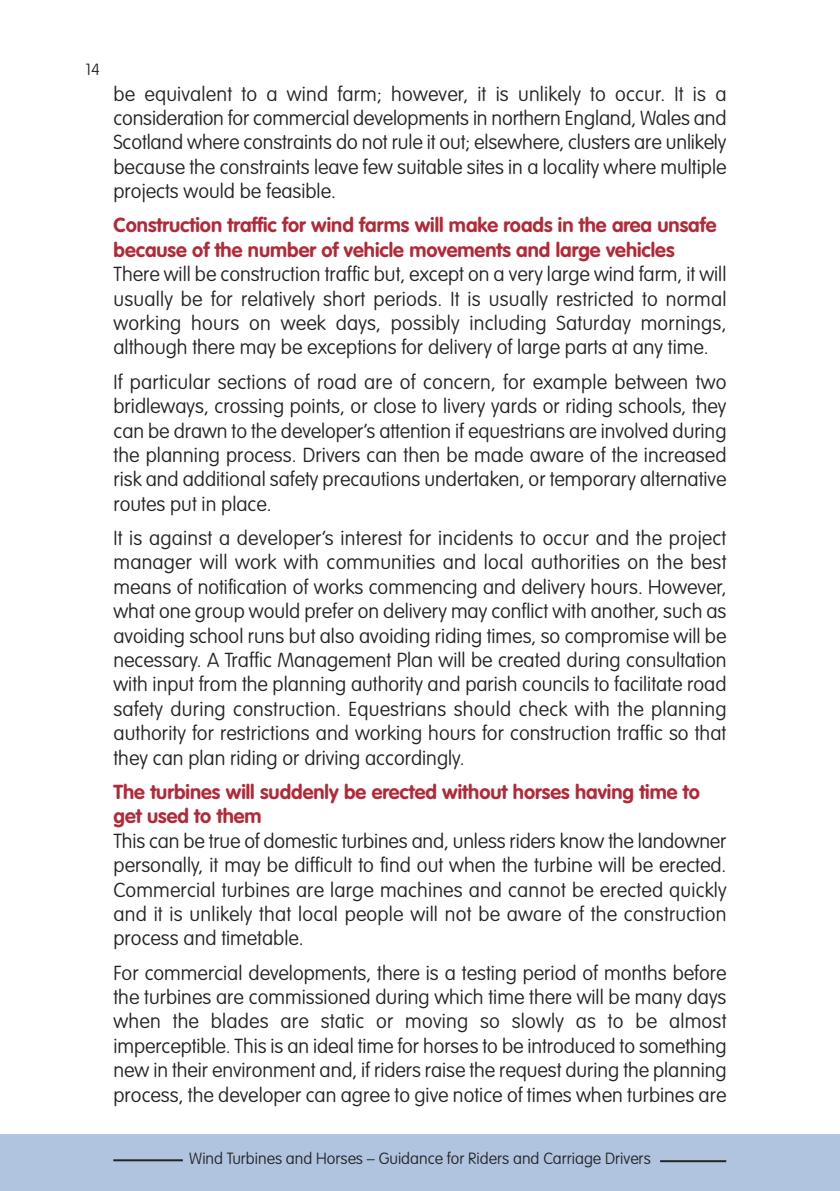
<style>
.page{position:relative;width:840px;height:1191px;background:#fff}
.page>*{position:absolute;margin:0;border:0;box-sizing:border-box;transform-origin:0 0}
.t1{font:100 20px/24.4px "VAG Rounded LT";color:#252425;text-align:justify}
.t2{font:700 20px/24.4px "VAG Rounded LT";color:#b22937}
.t3{font:100 16px "VAG Rounded LT";color:#252425}
</style>
<div class="page">
<div style="left:0;top:1134px;width:839px;height:57px;background:#b0c4e0"></div>
<hr style="left:113px;top:1159px;width:70px;height:2px;background:#252425">
<hr style="left:659px;top:1160px;width:66px;height:2px;background:#252425">
<p class="t3" style="left:85px;top:62px;width:16px">14</p>
<p class="t1" style="left:113px;top:83px;width:614px">be equivalent to a wind farm; however, it is unlikely to occur. It is a consideration for commercial developments in northern England, Wales and Scotland where constraints do not rule it out; elsewhere, clusters are unlikely because the constraints leave few suitable sites in a locality where multiple projects would be feasible.</p>
<p class="t2" style="left:113px;top:215px;width:604px">Construction traffic for wind farms will make roads in the area unsafe because of the number of vehicle movements and large vehicles</p>
<p class="t1" style="left:113px;top:263px;width:614px">There will be construction traffic but, except on a very large wind farm, it will usually be for relatively short periods. It is usually restricted to normal working hours on week days, possibly including Saturday mornings, although there may be exceptions for delivery of large parts at any time.</p>
<p class="t1" style="left:113px;top:371px;width:614px">If particular sections of road are of concern, for example between two bridleways, crossing points, or close to livery yards or riding schools, they can be drawn to the developer’s attention if equestrians are involved during the planning process. Drivers can then be made aware of the increased risk and additional safety precautions undertaken, or temporary alternative routes put in place.</p>
<p class="t1" style="left:113px;top:527px;width:614px">It is against a developer’s interest for incidents to occur and the project manager will work with communities and local authorities on the best means of notification of works commencing and delivery hours. However, what one group would prefer on delivery may conflict with another, such as avoiding school runs but also avoiding riding times, so compromise will be necessary. A Traffic Management Plan will be created during consultation with input from the planning authority and parish councils to facilitate road safety during construction. Equestrians should check with the planning authority for restrictions and working hours for construction traffic so that they can plan riding or driving accordingly.</p>
<p class="t2" style="left:113px;top:781px;width:587px">The turbines will suddenly be erected without horses having time to get used to them</p>
<p class="t1" style="left:113px;top:830px;width:614px">This can be true of domestic turbines and, unless riders know the landowner personally, it may be difficult to find out when the turbine will be erected.<br>Commercial turbines are large machines and cannot be erected quickly and it is unlikely that local people will not be aware of the construction process and timetable.</p>
<p class="t1" style="left:113px;top:961px;width:614px">For commercial developments, there is a testing period of months before the turbines are commissioned during which time there will be many days when the blades are static or moving so slowly as to be almost imperceptible. This is an ideal time for horses to be introduced to something new in their environment and, if riders raise the request during the planning process, the developer can agree to give notice of times when turbines are</p>
<p class="t3" style="left:189px;top:1151px;width:462px">Wind Turbines and Horses – Guidance for Riders and Carriage Drivers</p>
</div>
